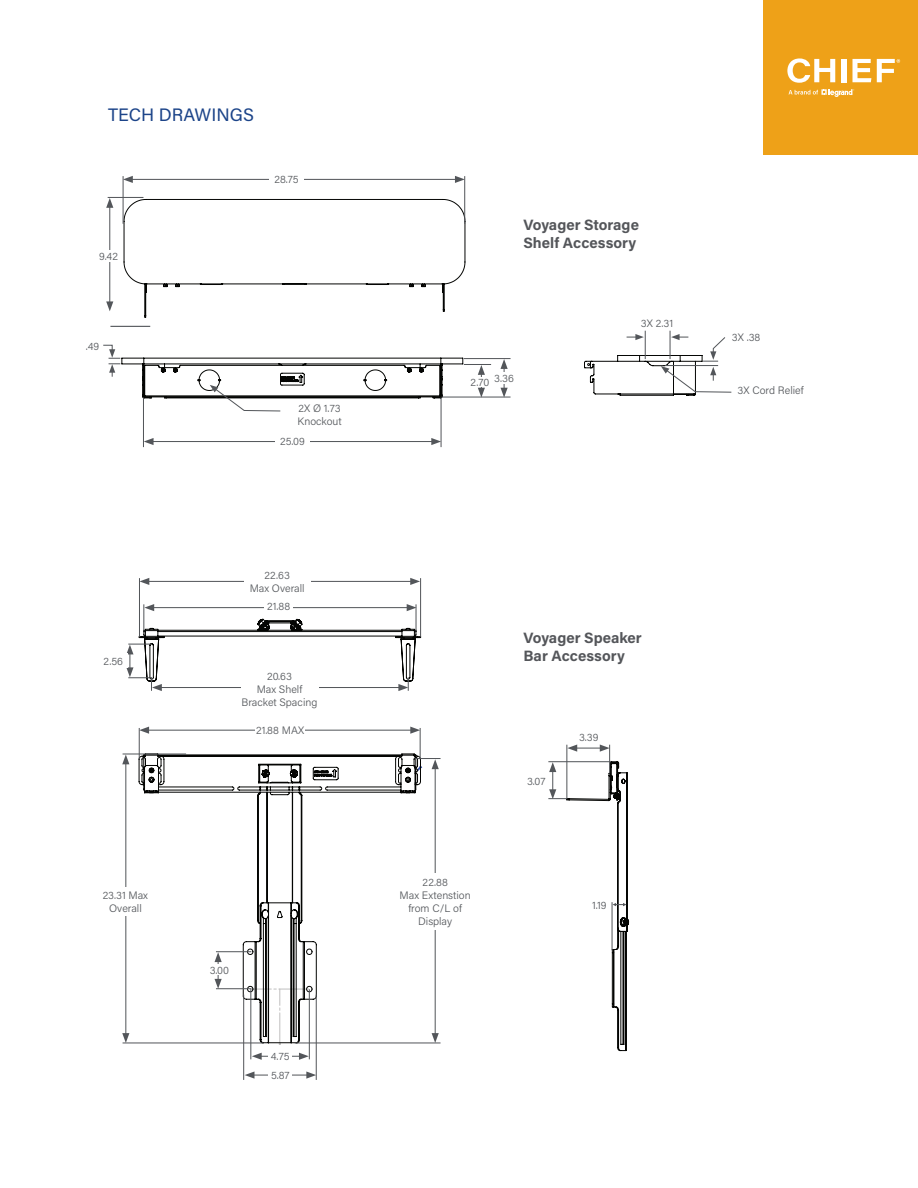
<style>
.page{position:relative;width:918px;height:1188px;background:#fff}
.page>*{position:absolute;margin:0;border:0;box-sizing:border-box;transform-origin:0 0}
.t1{font:18px "Acumin Pro";color:#1c4489}
.t2{font:700 15px/18px "Acumin Pro";color:#54565a}
.t3{font:300 10.8px/12.9px "Acumin Pro";color:#53565a;text-align:center}
</style>
<div class="page">
<svg style="left:251px;top:1043px;width:58px;height:2px"></svg>
<svg style="left:139px;top:753px;width:282px;height:290px"></svg>
<svg style="left:124px;top:199px;width:341px;height:119px"></svg>
<hr style="left:123px;top:176px;width:1px;height:48px;background:#53565a">
<hr style="left:464px;top:176px;width:1px;height:48px;background:#53565a">
<hr style="left:108px;top:197px;width:35px;height:1px;background:#53565a">
<hr style="left:110px;top:326px;width:40px;height:1px;background:#53565a">
<hr style="left:130px;top:179px;width:327px;height:1px;background:#53565a">
<svg style="left:123px;top:176px;width:10px;height:7px"></svg>
<svg style="left:455px;top:176px;width:10px;height:7px"></svg>
<hr style="left:151px;top:441px;width:283px;height:1px;background:#53565a">
<svg style="left:144px;top:438px;width:10px;height:7px"></svg>
<svg style="left:431px;top:438px;width:10px;height:7px"></svg>
<hr style="left:109px;top:205px;width:1px;height:99px;background:#53565a">
<svg style="left:106px;top:198px;width:7px;height:10px"></svg>
<svg style="left:106px;top:301px;width:7px;height:10px"></svg>
<div style="left:269px;top:171px;width:35px;height:15px;background:#fff"></div>
<div style="left:275px;top:434px;width:35px;height:15px;background:#fff"></div>
<div style="left:95px;top:250px;width:27px;height:11px;background:#fff"></div>
<hr style="left:143px;top:398px;width:1px;height:49px;background:#53565a">
<hr style="left:441px;top:398px;width:1px;height:49px;background:#53565a">
<hr style="left:464px;top:358px;width:47px;height:1px;background:#53565a">
<hr style="left:442px;top:397px;width:69px;height:1px;background:#53565a">
<svg style="left:501px;top:359px;width:7px;height:39px"></svg>
<div style="left:491px;top:373px;width:26px;height:11px;background:#fff"></div>
<hr style="left:250px;top:989px;width:1px;height:70px;background:#53565a">
<hr style="left:243px;top:995px;width:1px;height:85px;background:#53565a">
<hr style="left:309px;top:989px;width:1px;height:70px;background:#53565a">
<hr style="left:316px;top:995px;width:1px;height:85px;background:#53565a">
<hr style="left:216px;top:951px;width:35px;height:1px;background:#53565a">
<hr style="left:216px;top:988px;width:35px;height:1px;background:#53565a">
<svg style="left:215px;top:952px;width:7px;height:37px"></svg>
<hr style="left:259px;top:1056px;width:42px;height:1px;background:#53565a">
<svg style="left:252px;top:1053px;width:10px;height:7px"></svg>
<svg style="left:299px;top:1053px;width:10px;height:7px"></svg>
<hr style="left:252px;top:1075px;width:57px;height:1px;background:#53565a">
<svg style="left:245px;top:1071px;width:9px;height:8px"></svg>
<svg style="left:306px;top:1071px;width:10px;height:8px"></svg>
<div style="left:269px;top:1069px;width:23px;height:11px;background:#fff"></div>
<div style="left:208px;top:964px;width:23px;height:11px;background:#fff"></div>
<div style="left:269px;top:1052px;width:23px;height:8px;background:#fff"></div>
<hr style="left:123px;top:1042px;width:141px;height:1px;background:#53565a">
<hr style="left:295px;top:1042px;width:146px;height:1px;background:#53565a">
<hr style="left:123px;top:753px;width:63px;height:2px;background:#53565a">
<hr style="left:125px;top:762px;width:1px;height:273px;background:#53565a">
<svg style="left:122px;top:755px;width:7px;height:9px"></svg>
<svg style="left:122px;top:1033px;width:7px;height:10px"></svg>
<hr style="left:435px;top:767px;width:1px;height:268px;background:#53565a">
<svg style="left:415px;top:758px;width:26px;height:13px"></svg>
<svg style="left:432px;top:1033px;width:7px;height:10px"></svg>
<hr style="left:139px;top:728px;width:1px;height:31px;background:#53565a">
<hr style="left:420px;top:728px;width:1px;height:31px;background:#53565a">
<hr style="left:147px;top:730px;width:266px;height:1px;background:#53565a">
<svg style="left:139px;top:727px;width:10px;height:7px"></svg>
<svg style="left:410px;top:727px;width:10px;height:7px"></svg>
<hr style="left:139px;top:578px;width:1px;height:59px;background:#53565a">
<hr style="left:420px;top:578px;width:1px;height:59px;background:#53565a">
<hr style="left:147px;top:581px;width:266px;height:1px;background:#53565a">
<svg style="left:139px;top:578px;width:10px;height:7px"></svg>
<svg style="left:410px;top:578px;width:10px;height:7px"></svg>
<svg style="left:126px;top:604px;width:295px;height:87px"></svg>
<div style="left:255px;top:722px;width:50px;height:16px;background:#fff"></div>
<div style="left:244px;top:571px;width:67px;height:21px;background:#fff"></div>
<div style="left:241px;top:670px;width:77px;height:38px;background:#fff"></div>
<div style="left:264px;top:599px;width:29px;height:15px;background:#fff"></div>
<div style="left:99px;top:654px;width:29px;height:14px;background:#fff"></div>
<div style="left:99px;top:887px;width:53px;height:29px;background:#fff"></div>
<div style="left:394px;top:873px;width:82px;height:57px;background:#fff"></div>
<svg style="left:548px;top:744px;width:81px;height:307px"></svg>
<div style="left:588px;top:899px;width:23px;height:11px;background:#fff"></div>
<svg style="left:584px;top:331px;width:148px;height:65px"></svg>
<svg style="left:103px;top:344px;width:388px;height:68px"></svg>
<div style="left:764px;top:0;width:154px;height:154px;background:#eea118"></div>
<svg style="left:787px;top:58px;width:48px;height:25px"></svg>
<div style="left:841px;top:59px;width:5px;height:23px;background:#fff"></div>
<svg style="left:852px;top:59px;width:19px;height:23px"></svg>
<svg style="left:877px;top:59px;width:23px;height:23px"></svg>
<svg style="left:789px;top:89px;width:65px;height:8px"></svg>
<h1 class="t1" style="left:108px;top:102px;width:148px">TECH DRAWINGS</h1>
<p class="t3" style="left:274px;top:172px;width:26px">28.75</p>
<p class="t3" style="left:99px;top:249px;width:20px">9.42</p>
<p class="t3" style="left:86px;top:339px;width:15px">.49</p>
<p class="t3" style="left:298px;top:402px;width:46px;text-align:left">2X Ø 1.73<br>Knockout</p>
<p class="t3" style="left:280px;top:435px;width:26px">25.09</p>
<p class="t3" style="left:250px;top:568px;width:56px">22.63<br>Max Overall</p>
<p class="t3" style="left:103px;top:654px;width:21px">2.56</p>
<p class="t3" style="left:267px;top:600px;width:24px">21.88</p>
<p class="t3" style="left:242px;top:669px;width:77px">20.63<br>Max Shelf<br>Bracket Spacing</p>
<p class="t3" style="left:256px;top:723px;width:50px">21.88 MAX</p>
<p class="t3" style="left:103px;top:888px;width:47px">23.31 Max<br>Overall</p>
<p class="t3" style="left:210px;top:963px;width:21px">3.00</p>
<p class="t3" style="left:271px;top:1050px;width:20px">4.75</p>
<p class="t3" style="left:271px;top:1068px;width:20px">5.87</p>
<h2 class="t2" style="left:524px;top:215px;width:117px">Voyager Storage<br>Shelf Accessory</h2>
<p class="t3" style="left:470px;top:373px;width:45px">2.70 3.36</p>
<p class="t3" style="left:641px;top:317px;width:34px">3X 2.31</p>
<p class="t3" style="left:400px;top:875px;width:73px">22.88<br>Max Extenstion from C/L of<br>Display</p>
<h2 class="t2" style="left:524px;top:628px;width:120px">Voyager Speaker<br>Bar Accessory</h2>
<p class="t3" style="left:527px;top:774px;width:20px">3.07</p>
<p class="t3" style="left:579px;top:730px;width:21px">3.39</p>
<p class="t3" style="left:592px;top:898px;width:16px">1.19</p>
<p class="t3" style="left:732px;top:330px;width:30px">3X .38</p>
<p class="t3" style="left:738px;top:384px;width:68px">3X Cord Relief</p>
</div>
